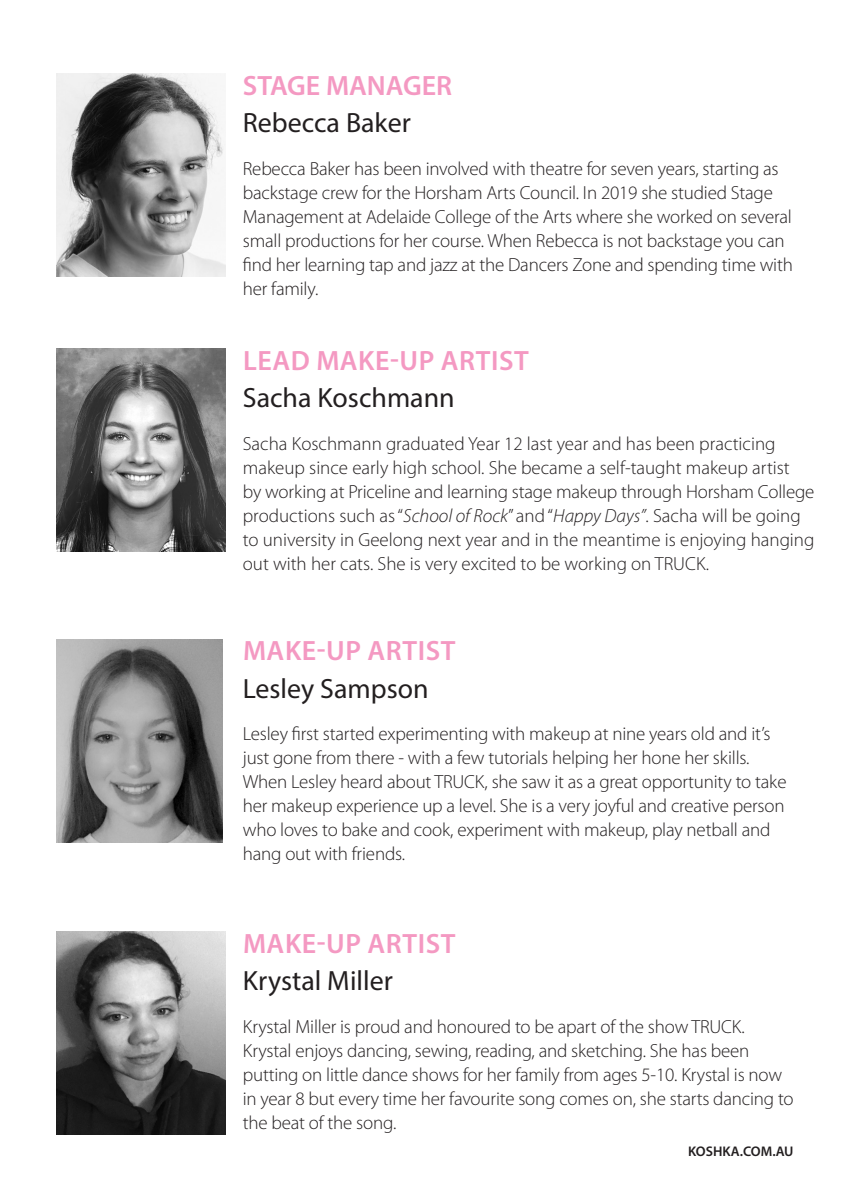
<style>
.page{position:relative;width:851px;height:1191px;background:#fff}
.page>*{position:absolute;margin:0;border:0;box-sizing:border-box;transform-origin:0 0}
.t1{font:600 28px "Myriad Pro";letter-spacing:.02em;color:#f499c2}
.t2{font:600 28px "Myriad Pro";color:#f499c2}
.t3{font:27.8px "Myriad Pro";color:#231f20}
.t4{font:300 19px/24px "Myriad Pro";letter-spacing:-.01em;color:#231f20}
.t5{font:600 14px "Myriad Pro";color:#231f20}
.s1{font-style:italic}
</style>
<div class="page">
<img style="left:57px;top:74px;width:168px;height:203px">
<img style="left:57px;top:349px;width:168px;height:203px">
<img style="left:57px;top:639px;width:166px;height:203px">
<img style="left:57px;top:931px;width:168px;height:203px">
<p class="t2" style="left:243px;top:67px;width:211px">STAGE MANAGER</p>
<p class="t3" style="left:243px;top:106px;width:169px">Rebecca Baker</p>
<p class="t4" style="left:243px;top:157px;width:551px">Rebecca Baker has been involved with theatre for seven years, starting as backstage crew for the Horsham Arts Council. In 2019 she studied Stage Management at Adelaide College of the Arts where she worked on several small productions for her course. When Rebecca is not backstage you can find her learning tap and jazz at the Dancers Zone and spending time with her family.</p>
<p class="t1" style="left:243px;top:342px;width:287px">LEAD MAKE-UP ARTIST</p>
<p class="t3" style="left:243px;top:381px;width:213px">Sacha Koschmann</p>
<p class="t4" style="left:243px;top:432px;width:573px">Sacha Koschmann graduated Year 12 last year and has been practicing makeup since early high school. She became a self-taught makeup artist<br>by working at Priceline and learning stage makeup through Horsham College productions such as “<span class="s1">School of Rock</span>” and “<span class="s1">Happy Days”</span>. Sacha will be going to university in Geelong next year and in the meantime is enjoying hanging out with her cats. She is very excited to be working on TRUCK.</p>
<p class="t1" style="left:243px;top:633px;width:214px">MAKE-UP ARTIST</p>
<p class="t3" style="left:243px;top:671px;width:187px">Lesley Sampson</p>
<p class="t4" style="left:243px;top:722px;width:545px">Lesley first started experimenting with makeup at nine years old and it’s just gone from there - with a few tutorials helping her hone her skills.<br>When Lesley heard about TRUCK, she saw it as a great opportunity to take her makeup experience up a level. She is a very joyful and creative person who loves to bake and cook, experiment with makeup, play netball and hang out with friends.</p>
<p class="t1" style="left:243px;top:925px;width:214px">MAKE-UP ARTIST</p>
<p class="t3" style="left:243px;top:964px;width:151px">Krystal Miller</p>
<p class="t4" style="left:243px;top:1014px;width:552px">Krystal Miller is proud and honoured to be apart of the show TRUCK.<br>Krystal enjoys dancing, sewing, reading, and sketching. She has been putting on little dance shows for her family from ages 5-10. Krystal is now in year 8 but every time her favourite song comes on, she starts dancing to the beat of the song.</p>
<p class="t5" style="left:688px;top:1142px;width:107px">KOSHKA.COM.AU</p>
</div>
